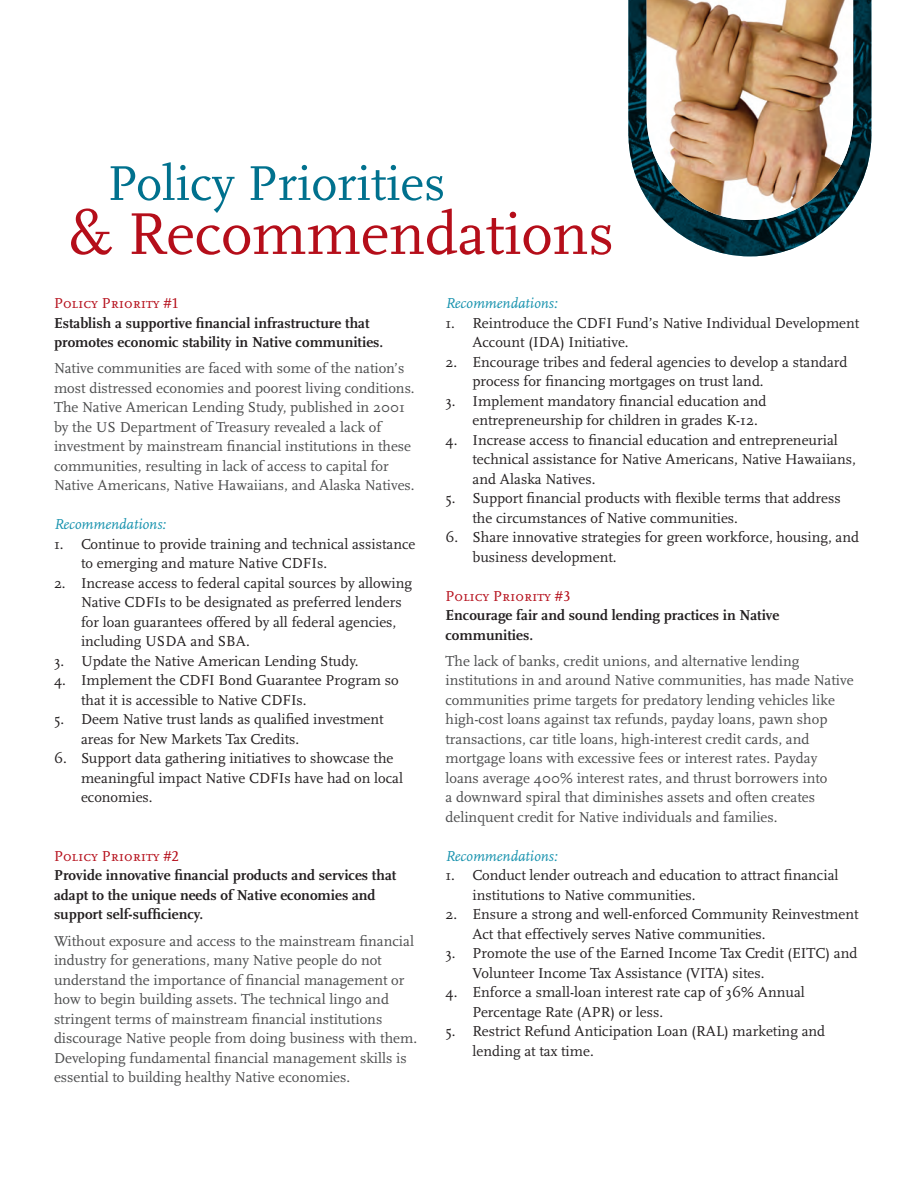
<style>
.page{position:relative;width:918px;height:1188px;background:#fff}
.page>*{position:absolute;margin:0;border:0;box-sizing:border-box;transform-origin:0 0}
.t1{font:61.5px "Scala";color:#b50e1a}
.t2{font:51px "Scala";color:#00718e}
.t3{font:15px/19.5px "Scala";color:#231f20}
.Text{font:15px/19.5px "Scala";color:#4b4c4d}
.Text-2{font:700 15px/19.5px "Scala";color:#231f20}
.t4{font:15px "Scala Caps";color:#b50e1a}
.Text-3{font:italic 15px "Scala";color:#1591ad}
</style>
<div class="page">
<img style="left:628px;top:0;width:243px;height:256px">
<img style="left:647px;top:0;width:206px;height:220px">
<p class="t2" style="left:107px;top:156px;width:340px">Policy Priorities</p>
<p class="t1" style="left:69px;top:200px;width:547px">&amp; Recommendations</p>
<p class="t4" style="left:54px;top:295px;width:127px">Policy Priority #1</p>
<p class="Text-2" style="left:54px;top:313px;width:331px">Establish a supportive financial infrastructure that promotes economic stability in Native communities.</p>
<p class="Text" style="left:54px;top:359px;width:362px">Native communities are faced with some of the nation’s most distressed economies and poorest living conditions.<br>The Native American Lending Study, published in 2001 by the US Department of Treasury revealed a lack of investment by mainstream financial institutions in these communities, resulting in lack of access to capital for Native Americans, Native Hawaiians, and Alaska Natives.</p>
<p class="Text-3" style="left:54px;top:517px;width:114px">Recommendations:</p>
<p class="t3" style="left:81px;top:535px;width:336px;text-indent:-27px">1. Continue to provide training and technical assistance to emerging and mature Native CDFIs.</p>
<p class="t3" style="left:81px;top:574px;width:333px;text-indent:-27px">2. Increase access to federal capital sources by allowing Native CDFIs to be designated as preferred lenders for loan guarantees offered by all federal agencies, including USDA and SBA.</p>
<p class="t3" style="left:54px;top:652px;width:306px">3. Update the Native American Lending Study.</p>
<p class="t3" style="left:81px;top:671px;width:319px;text-indent:-27px">4. Implement the CDFI Bond Guarantee Program so that it is accessible to Native CDFIs.</p>
<p class="t3" style="left:81px;top:710px;width:304px;text-indent:-27px">5. Deem Native trust lands as qualified investment areas for New Markets Tax Credits.</p>
<p class="t3" style="left:81px;top:749px;width:324px;text-indent:-27px">6. Support data gathering initiatives to showcase the meaningful impact Native CDFIs have had on local economies.</p>
<p class="t4" style="left:54px;top:848px;width:127px">Policy Priority #2</p>
<p class="Text-2" style="left:54px;top:866px;width:344px">Provide innovative financial products and services that adapt to the unique needs of Native economies and support self-sufficiency.</p>
<p class="Text" style="left:54px;top:931px;width:365px">Without exposure and access to the mainstream financial industry for generations, many Native people do not understand the importance of financial management or how to begin building assets. The technical lingo and stringent terms of mainstream financial institutions discourage Native people from doing business with them.<br>Developing fundamental financial management skills is essential to building healthy Native economies.</p>
<p class="Text-3" style="left:446px;top:296px;width:114px">Recommendations:</p>
<p class="t3" style="left:472px;top:313px;width:388px;text-indent:-27px">1. Reintroduce the CDFI Fund’s Native Individual Development<br>Account (IDA) Initiative.</p>
<p class="t3" style="left:472px;top:352px;width:377px;text-indent:-27px">2. Encourage tribes and federal agencies to develop a standard process for financing mortgages on trust land.</p>
<p class="t3" style="left:472px;top:391px;width:296px;text-indent:-27px">3. Implement mandatory financial education and entrepreneurship for children in grades K-12.</p>
<p class="t3" style="left:472px;top:430px;width:385px;text-indent:-27px">4. Increase access to financial education and entrepreneurial technical assistance for Native Americans, Native Hawaiians, and Alaska Natives.</p>
<p class="t3" style="left:472px;top:489px;width:370px;text-indent:-27px">5. Support financial products with flexible terms that address the circumstances of Native communities.</p>
<p class="t3" style="left:472px;top:528px;width:388px;text-indent:-27px">6. Share innovative strategies for green workforce, housing, and business development.</p>
<p class="t4" style="left:446px;top:588px;width:127px">Policy Priority #3</p>
<p class="Text-2" style="left:446px;top:606px;width:335px">Encourage fair and sound lending practices in Native communities.</p>
<p class="Text" style="left:446px;top:652px;width:410px">The lack of banks, credit unions, and alternative lending institutions in and around Native communities, has made Native communities prime targets for predatory lending vehicles like high-cost loans against tax refunds, payday loans, pawn shop transactions, car title loans, high-interest credit cards, and mortgage loans with excessive fees or interest rates. Payday loans average 400% interest rates, and thrust borrowers into<br>a downward spiral that diminishes assets and often creates delinquent credit for Native individuals and families.</p>
<p class="Text-3" style="left:446px;top:848px;width:114px">Recommendations:</p>
<p class="t3" style="left:472px;top:866px;width:368px;text-indent:-27px">1. Conduct lender outreach and education to attract financial institutions to Native communities.</p>
<p class="t3" style="left:472px;top:905px;width:388px;text-indent:-27px">2. Ensure a strong and well-enforced Community Reinvestment<br>Act that effectively serves Native communities.</p>
<p class="t3" style="left:472px;top:944px;width:387px;text-indent:-27px">3. Promote the use of the Earned Income Tax Credit (EITC) and<br>Volunteer Income Tax Assistance (VITA) sites.</p>
<p class="t3" style="left:472px;top:983px;width:334px;text-indent:-27px">4. Enforce a small-loan interest rate cap of 36% Annual<br>Percentage Rate (APR) or less.</p>
<p class="t3" style="left:472px;top:1022px;width:354px;text-indent:-27px">5. Restrict Refund Anticipation Loan (RAL) marketing and lending at tax time.</p>
</div>
